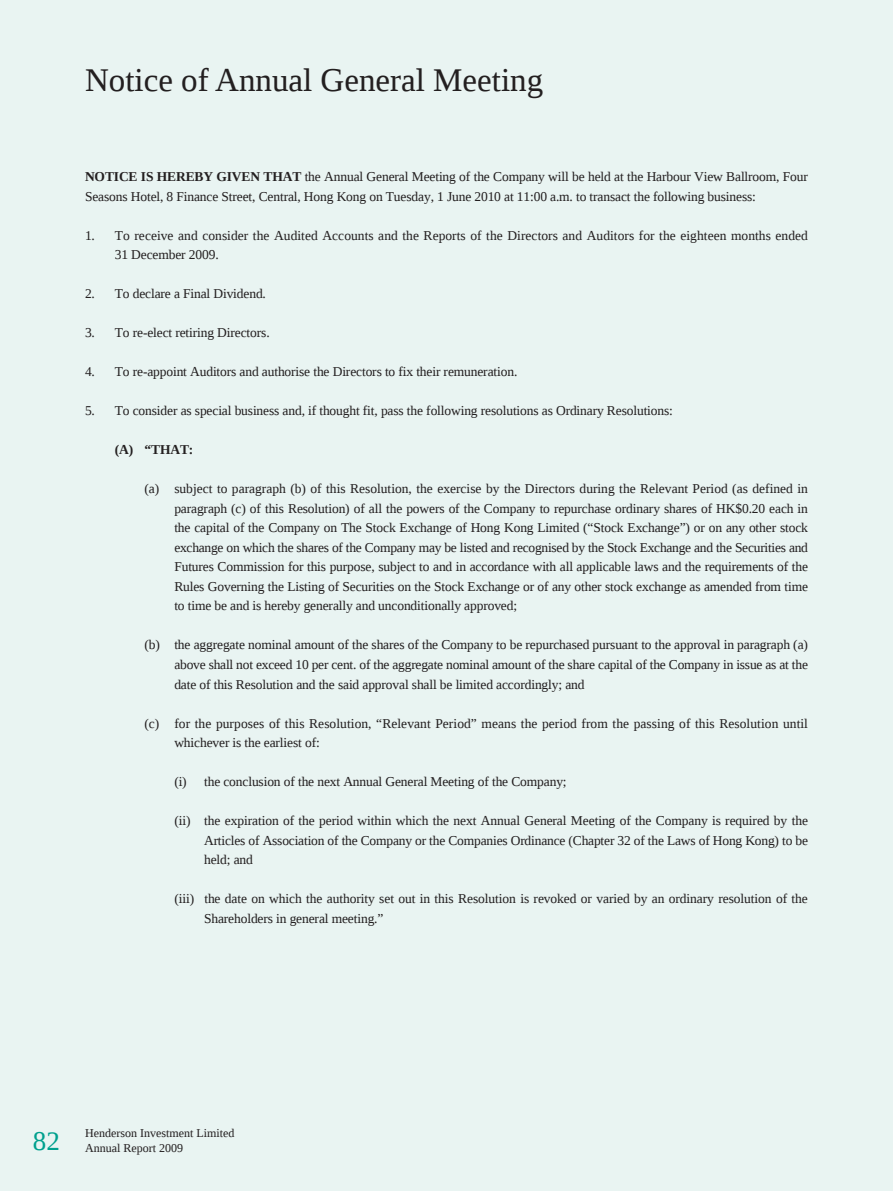
<style>
.page{position:relative;width:893px;height:1191px;background:#fff}
.page>*{position:absolute;margin:0;border:0;box-sizing:border-box;transform-origin:0 0}
.t1{font:33px "Liberation Serif";color:#231f20}
.t2{font:27px "Liberation Serif";color:#00a08e}
.t3{font:13.5px/19.5px "Liberation Serif";letter-spacing:-.01em;color:#231f20}
.t4{font:700 13.5px "Liberation Serif";color:#231f20}
.t5{font:12px "Liberation Serif";color:#231f20}
.s1{font-weight:700}
</style>
<div class="page">
<div style="left:0;top:0;width:893px;height:1190px;background:#e9f4f2"></div>
<p class="t1" style="left:85px;top:62px;width:460px">Notice of Annual General Meeting</p>
<p class="t3" style="left:85px;top:167px;width:724px"><span class="s1">NOTICE IS HEREBY GIVEN THAT</span> the Annual General Meeting of the Company will be held at the Harbour View Ballroom, Four<br>Seasons Hotel, 8 Finance Street, Central, Hong Kong on Tuesday, 1 June 2010 at 11:00 a.m. to transact the following business:</p>
<p class="t3" style="left:115px;top:225px;width:695px;text-indent:-30px">1. To receive and consider the Audited Accounts and the Reports of the Directors and Auditors for the eighteen months ended<br>31 December 2009.</p>
<p class="t3" style="left:85px;top:284px;width:182px">2. To declare a Final Dividend.</p>
<p class="t3" style="left:85px;top:323px;width:186px">3. To re-elect retiring Directors.</p>
<p class="t3" style="left:85px;top:362px;width:434px">4. To re-appoint Auditors and authorise the Directors to fix their remuneration.</p>
<p class="t3" style="left:85px;top:401px;width:589px">5. To consider as special business and, if thought fit, pass the following resolutions as Ordinary Resolutions:</p>
<p class="t4" style="left:115px;top:442px;width:80px">(A) “THAT:</p>
<p class="t3" style="left:174px;top:479px;width:635px;text-align:justify;text-indent:-30px">(a) subject to paragraph (b) of this Resolution, the exercise by the Directors during the Relevant Period (as defined in paragraph (c) of this Resolution) of all the powers of the Company to repurchase ordinary shares of HK$0.20 each in the capital of the Company on The Stock Exchange of Hong Kong Limited (“Stock Exchange”) or on any other stock exchange on which the shares of the Company may be listed and recognised by the Stock Exchange and the Securities and Futures Commission for this purpose, subject to and in accordance with all applicable laws and the requirements of the Rules Governing the Listing of Securities on the Stock Exchange or of any other stock exchange as amended from time to time be and is hereby generally and unconditionally approved;</p>
<p class="t3" style="left:174px;top:635px;width:635px;text-align:justify;text-indent:-30px">(b) the aggregate nominal amount of the shares of the Company to be repurchased pursuant to the approval in paragraph (a) above shall not exceed 10 per cent. of the aggregate nominal amount of the share capital of the Company in issue as at the date of this Resolution and the said approval shall be limited accordingly; and</p>
<p class="t3" style="left:174px;top:713px;width:635px;text-indent:-30px">(c) for the purposes of this Resolution, “Relevant Period” means the period from the passing of this Resolution until whichever is the earliest of:</p>
<p class="t3" style="left:174px;top:771px;width:394px">(i) the conclusion of the next Annual General Meeting of the Company;</p>
<p class="t3" style="left:204px;top:810px;width:605px;text-align:justify;text-indent:-30px">(ii) the expiration of the period within which the next Annual General Meeting of the Company is required by the Articles of Association of the Company or the Companies Ordinance (Chapter 32 of the Laws of Hong Kong) to be held; and</p>
<p class="t3" style="left:204px;top:888px;width:605px;text-indent:-30px">(iii) the date on which the authority set out in this Resolution is revoked or varied by an ordinary resolution of the<br>Shareholders in general meeting.”</p>
<p class="t5" style="left:85px;top:1126px;width:151px">Henderson Investment Limited</p>
<p class="t2" style="left:33px;top:1125px;width:28px">82</p>
<p class="t5" style="left:85px;top:1140px;width:99px">Annual Report 2009</p>
</div>
